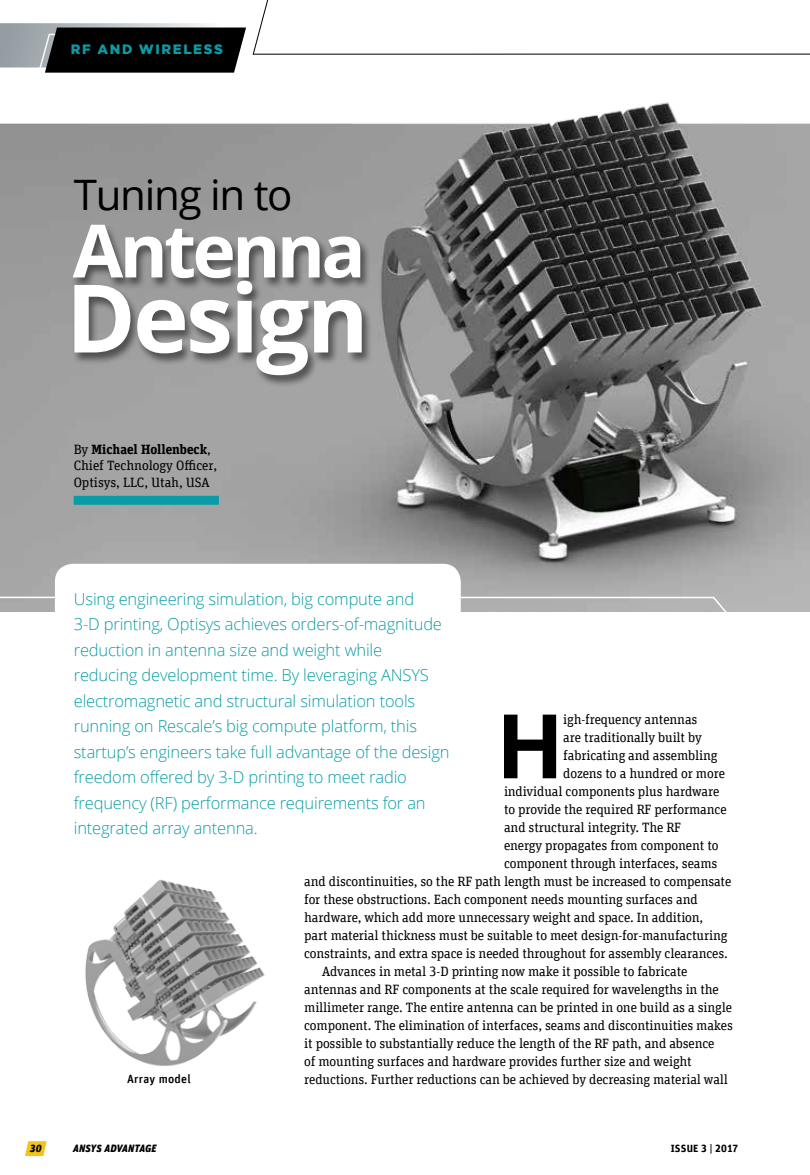
<style>
.page{position:relative;width:810px;height:1175px;background:#fff}
.page>*{position:absolute;margin:0;border:0;box-sizing:border-box;transform-origin:0 0}
.t1{font:700 94.5px "Open Sans";letter-spacing:-.03em;color:#fff}
.t2{font:700 89.1px "Open Sans";color:#000}
.t3{font:700 73.5px "Open Sans";letter-spacing:-.05em;color:#fff}
.t4{font:42px "Open Sans";letter-spacing:-.03em;color:#000}
.t5{font:300 16.5px/25.5px "Open Sans";letter-spacing:-.01em;color:#0a9ca6}
.t6{font:13.5px/16.5px "Unit Slab Offc Pro";letter-spacing:-.01em;color:#000}
.t7{font:900 13.5px "Gotham";letter-spacing:.115em;color:#0a9ca6}
.t8{font:500 12px "Unit Offc Pro";letter-spacing:.02em;color:#000}
.t9{font:italic 900 10.5px "Unit Offc Pro";letter-spacing:.01em;color:#000}
.t10{font:700 10.5px "Unit Offc Pro";letter-spacing:.02em;color:#000}
.s1{font-weight:700}
</style>
<div class="page">
<img style="left:0;top:102px;width:810px;height:510px">
<svg style="left:0;top:596px;width:740px;height:16px;background:#b6b6b6"></svg>
<svg style="left:25px;top:1141px;width:22px;height:15px"></svg>
<svg style="left:253px;top:0;width:557px;height:55px"></svg>
<svg style="left:0;top:23px;width:246px;height:50px;background:#383a3b"></svg>
<div style="left:71px;top:225px;width:302px;height:163px;background:#000;opacity:.5"></div>
<div style="left:74px;top:496px;width:145px;height:9px;background:#0a9ca6"></div>
<div style="left:55px;top:564px;width:406px;height:226px;background:#fff;border-radius:18px"></div>
<img style="left:85px;top:879px;width:180px;height:187px">
<p class="t7" style="left:71px;top:42px;width:153px">RF AND WIRELESS</p>
<h3 class="t4" style="left:74px;top:166px;width:220px">Tuning in to</h3>
<h3 class="t3" style="left:73px;top:199px;width:295px">Antenna</h3>
<h1 class="t1" style="left:66px;top:251px;width:304px">Design</h1>
<p class="t6" style="left:74px;top:440px;width:145px">By <span class="s1">Michael Hollenbeck</span>,<br>Chief Technology Officer,<br>Optisys, LLC, Utah, USA</p>
<p class="t5" style="left:74px;top:585px;width:377px">Using engineering simulation, big compute and<br>3-D printing, Optisys achieves orders-of-magnitude reduction in antenna size and weight while reducing development time. By leveraging ANSYS electromagnetic and structural simulation tools running on Rescale’s big compute platform, this startup’s engineers take full advantage of the design freedom offered by 3-D printing to meet radio frequency (RF) performance requirements for an integrated array antenna.</p>
<h2 class="t2" style="left:496px;top:683px;width:70px">H</h2>
<p class="t6" style="left:563px;top:711px;width:136px">igh-frequency antennas</p>
<p class="t6" style="left:563px;top:729px;width:140px">are traditionally built by</p>
<p class="t6" style="left:563px;top:747px;width:156px">fabricating and assembling</p>
<p class="t6" style="left:563px;top:765px;width:163px">dozens to a hundred or more</p>
<p class="t6" style="left:504px;top:783px;width:217px">individual components plus hardware</p>
<p class="t6" style="left:504px;top:801px;width:224px">to provide the required RF performance</p>
<p class="t6" style="left:504px;top:819px;width:179px">and structural integrity. The RF</p>
<p class="t6" style="left:504px;top:837px;width:216px">energy propagates from component to</p>
<p class="t6" style="left:504px;top:855px;width:215px">component through interfaces, seams</p>
<p class="t6" style="left:304px;top:873px;width:429px">and discontinuities, so the RF path length must be increased to compensate</p>
<p class="t6" style="left:304px;top:891px;width:395px">for these obstructions. Each component needs mounting surfaces and</p>
<p class="t6" style="left:304px;top:909px;width:401px">hardware, which add more unnecessary weight and space. In addition,</p>
<p class="t6" style="left:304px;top:927px;width:425px">part material thickness must be suitable to meet design-for-manufacturing</p>
<p class="t6" style="left:304px;top:945px;width:425px">constraints, and extra space is needed throughout for assembly clearances.</p>
<p class="t6" style="left:322px;top:963px;width:367px">Advances in metal 3-D printing now make it possible to fabricate</p>
<p class="t6" style="left:304px;top:981px;width:416px">antennas and RF components at the scale required for wavelengths in the</p>
<p class="t6" style="left:304px;top:999px;width:429px">millimeter range. The entire antenna can be printed in one build as a single</p>
<p class="t6" style="left:304px;top:1017px;width:430px">component. The elimination of interfaces, seams and discontinuities makes</p>
<p class="t6" style="left:304px;top:1035px;width:412px">it possible to substantially reduce the length of the RF path, and absence</p>
<p class="t6" style="left:304px;top:1053px;width:389px">of mounting surfaces and hardware provides further size and weight</p>
<p class="t6" style="left:304px;top:1071px;width:425px">reductions. Further reductions can be achieved by decreasing material wall</p>
<p class="t8" style="left:127px;top:1070px;width:65px">Array model</p>
<p class="t9" style="left:30px;top:1140px;width:13px">30</p>
<p class="t9" style="left:73px;top:1140px;width:85px">ANSYS ADVANTAGE</p>
<p class="t10" style="left:671px;top:1141px;width:69px">ISSUE 3 | 2017</p>
</div>
